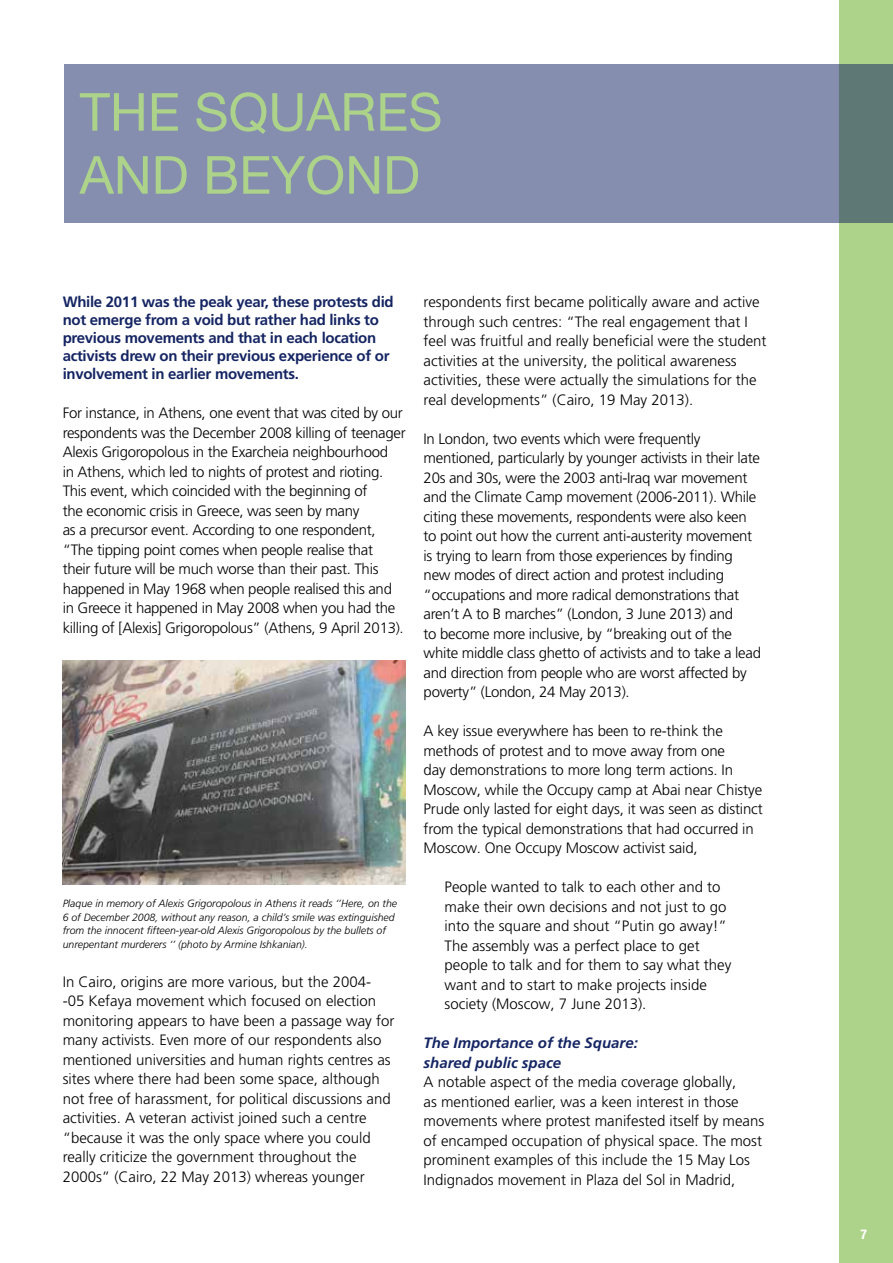
<style>
.page{position:relative;width:893px;height:1263px;background:#fff}
.page>*{position:absolute;margin:0;border:0;box-sizing:border-box;transform-origin:0 0}
.t1{font:52.5px/63px "Helvetica Neue LT Pro";color:#add38b}
.t2{font:300 15px/19.5px "Frutiger LT Pro";letter-spacing:-.01em;color:#000}
.t3{font:700 15px/18px "Frutiger LT Pro";letter-spacing:-.02em;color:#152563}
.t4{font:italic 700 15px/19.5px "Frutiger LT Pro";color:#152563}
.t5{font:700 condensed 13.5px "Helvetica Neue LT Pro";color:#fff}
.t6{font:italic 300 10.5px/13.5px "Frutiger LT Pro";color:#000}
</style>
<div class="page">
<div style="left:839px;top:0;width:54px;height:1263px;background:#add38b"></div>
<div style="left:64px;top:64px;width:829px;height:159px;background:#858eae"></div>
<img style="left:63px;top:660px;width:343px;height:224px">
<h1 class="t1" style="left:80px;top:79px;width:360px">THE SQUARES<br>AND BEYOND</h1>
<p class="t3" style="left:63px;top:293px;width:333px">While 2011 was the peak year, these protests did not emerge from a void but rather had links to previous movements and that in each location activists drew on their previous experience of or involvement in earlier movements.</p>
<p class="t2" style="left:63px;top:403px;width:344px">For instance, in Athens, one event that was cited by our respondents was the December 2008 killing of teenager Alexis Grigoropolous in the Exarcheia neighbourhood<br>in Athens, which led to nights of protest and rioting.<br>This event, which coincided with the beginning of<br>the economic crisis in Greece, was seen by many<br>as a precursor event. According to one respondent, “The tipping point comes when people realise that<br>their future will be much worse than their past. This happened in May 1968 when people realised this and in Greece it happened in May 2008 when you had the killing of [Alexis] Grigoropolous” (Athens, 9 April 2013).</p>
<p class="t6" style="left:63px;top:897px;width:336px">Plaque in memory of Alexis Grigoropolous in Athens it reads ‘’Here, on the 6 of December 2008, without any reason, a child’s smile was extinguished from the innocent fifteen-year-old Alexis Grigoropolous by the bullets of unrepentant murderers ‘’ (photo by Armine Ishkanian).</p>
<p class="t2" style="left:63px;top:972px;width:333px">In Cairo, origins are more various, but the 2004- -05 Kefaya movement which focused on election monitoring appears to have been a passage way for many activists. Even more of our respondents also mentioned universities and human rights centres as sites where there had been some space, although not free of harassment, for political discussions and activities. A veteran activist joined such a centre “because it was the only space where you could really criticize the government throughout the 2000s” (Cairo, 22 May 2013) whereas younger</p>
<p class="t2" style="left:424px;top:292px;width:344px">respondents first became politically aware and active through such centres: “The real engagement that I feel was fruitful and really beneficial were the student activities at the university, the political awareness activities, these were actually the simulations for the real developments” (Cairo, 19 May 2013).</p>
<p class="t2" style="left:424px;top:429px;width:339px">In London, two events which were frequently mentioned, particularly by younger activists in their late 20s and 30s, were the 2003 anti-Iraq war movement and the Climate Camp movement (2006-2011). While citing these movements, respondents were also keen to point out how the current anti-austerity movement is trying to learn from those experiences by finding new modes of direct action and protest including “occupations and more radical demonstrations that aren’t A to B marches” (London, 3 June 2013) and<br>to become more inclusive, by “breaking out of the white middle class ghetto of activists and to take a lead and direction from people who are worst affected by poverty” (London, 24 May 2013).</p>
<p class="t2" style="left:424px;top:721px;width:341px">A key issue everywhere has been to re-think the methods of protest and to move away from one<br>day demonstrations to more long term actions. In Moscow, while the Occupy camp at Abai near Chistye Prude only lasted for eight days, it was seen as distinct from the typical demonstrations that had occurred in Moscow. One Occupy Moscow activist said,</p>
<p class="t2" style="left:445px;top:877px;width:288px">People wanted to talk to each other and to make their own decisions and not just to go into the square and shout “Putin go away!” The assembly was a perfect place to get people to talk and for them to say what they want and to start to make projects inside society (Moscow, 7 June 2013).</p>
<p class="t4" style="left:424px;top:1033px;width:216px">The Importance of the Square: shared public space</p>
<p class="t2" style="left:424px;top:1072px;width:342px">A notable aspect of the media coverage globally,<br>as mentioned earlier, was a keen interest in those movements where protest manifested itself by means of encamped occupation of physical space. The most prominent examples of this include the 15 May Los Indignados movement in Plaza del Sol in Madrid,</p>
<p class="t5" style="left:860px;top:1226px;width:8px">7</p>
</div>
